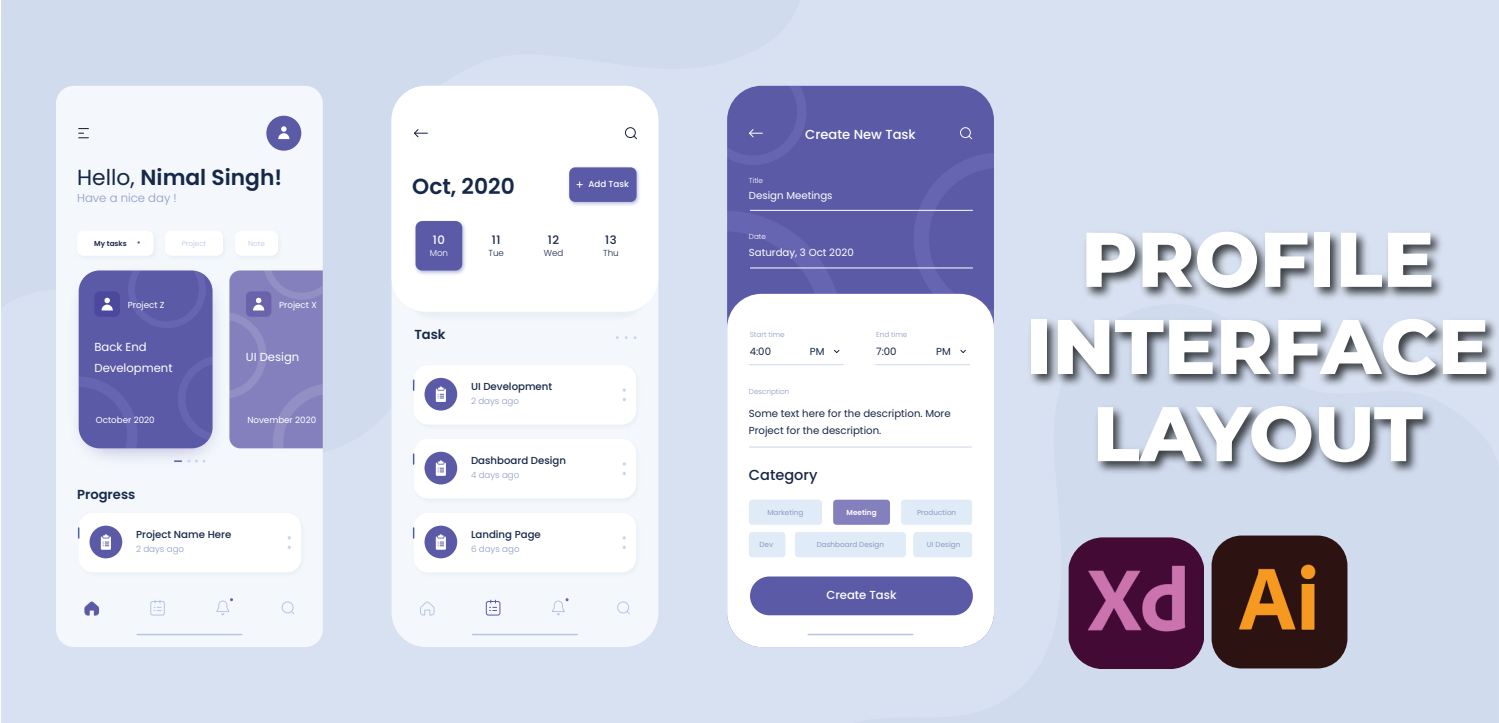
<style>
.page{position:relative;width:1499px;height:723px;background:#fff}
.page>*{position:absolute;margin:0;border:0;box-sizing:border-box;transform-origin:0 0}
.t1{font:800 77.25px/87.2px "Montserrat";color:#fff;text-align:center}
.t2{font:600 21.83px "Poppins";color:#162847}
.t3{font:500 14.55px "Poppins";color:#162847}
.t4{font:500 13.05px "Poppins";color:#fff}
.t5{font:600 13.05px "Poppins";color:#162847}
.t6{font:11.62px/20.9px "Poppins";color:#fff}
.t7{font:300 11.62px "Poppins";color:#8a9cc5}
.t8{font:500 11.62px "Poppins";color:#fff}
.t9{font:500 11.62px "Poppins";color:#162847}
.t10{font:10.2px/17.4px "Poppins";color:#162847}
.t11{font:500 10.2px "Poppins";color:#162847}
.t12{font:10.2px "Poppins";color:#fff}
.t13{font:8.7px "Poppins";color:#fff}
.t14{font:300 8.7px "Poppins";color:#8a9cc5}
.t15{font:300 8.7px "Poppins";color:#162847}
.t16{font:500 8.7px "Poppins";color:#fff}
.t17{font:300 8.7px "Poppins";color:#fff}
.t18{font:7.27px "Poppins";color:#8a9cc5}
.t19{font:300 7.27px "Poppins";color:#8a9cc5}
.t20{font:300 7.27px "Poppins";color:#b7c5e4}
.t21{font:300 7.27px "Poppins";color:#fff}
.t22{font:600 7.27px "Poppins";color:#162847}
.t23{font:600 7.27px "Poppins";color:#fff}
.s1{font-weight:400}
</style>
<div class="page">
<div style="left:1px;top:0;width:1498px;height:723px;background:#d8e1f1"></div>
<div style="left:391px;top:86px;width:267px;height:561px;background:#f4f7fc;border-radius:34px"></div>
<img style="left:391px;top:85px;width:268px;height:254px">
<div style="left:391px;top:86px;width:267px;height:226px;background:#fff;border-radius:34px"></div>
<img style="left:391px;top:195px;width:75px;height:104px">
<div style="left:415px;top:221px;width:47px;height:50px;background:#5b5aa7;border-radius:7px"></div>
<div style="left:625px;top:127px;width:11px;height:11px;border:1px solid #131c46;border-radius:50%"></div>
<svg style="left:633px;top:135px;width:4px;height:5px"></svg>
<svg style="left:414px;top:129px;width:13px;height:9px"></svg>
<div style="left:414px;top:513px;width:222px;height:59px;background:#fff;border-radius:15px"></div>
<div style="left:424px;top:526px;width:33px;height:32px;background:#5b5aa7;border-radius:50%"></div>
<svg style="left:436px;top:534px;width:10px;height:16px"></svg>
<div style="left:414px;top:439px;width:222px;height:59px;background:#fff;border-radius:15px"></div>
<div style="left:424px;top:452px;width:33px;height:32px;background:#5b5aa7;border-radius:50%"></div>
<svg style="left:436px;top:460px;width:10px;height:16px"></svg>
<img style="left:391px;top:339px;width:245px;height:114px">
<div style="left:414px;top:365px;width:222px;height:60px;background:#fff;border-radius:15px"></div>
<svg style="left:622px;top:388px;width:4px;height:4px"></svg>
<div style="left:424px;top:378px;width:33px;height:32px;background:#5b5aa7;border-radius:50%"></div>
<svg style="left:436px;top:386px;width:10px;height:16px"></svg>
<hr style="left:473px;top:634px;width:104px;height:1px;background:#b7c5e4">
<svg style="left:420px;top:601px;width:15px;height:15px"></svg>
<svg style="left:552px;top:598px;width:17px;height:17px"></svg>
<div style="left:617px;top:601px;width:12px;height:12px;border:1px solid #b7c5e4;border-radius:50%"></div>
<div style="left:486px;top:601px;width:14px;height:14px;border:1px solid #5b5aa7;border-radius:2px"></div>
<svg style="left:490px;top:600px;width:7px;height:11px"></svg>
<img style="left:569px;top:141px;width:90px;height:89px">
<div style="left:569px;top:167px;width:68px;height:35px;background:#5b5aa7;border-radius:6px"></div>
<svg style="left:577px;top:182px;width:5px;height:5px"></svg>
<div style="left:56px;top:86px;width:267px;height:561px;background:#f4f7fc;border-radius:18px"></div>
<div style="left:77px;top:231px;width:77px;height:25px;background:#fff;border-radius:6px"></div>
<div style="left:165px;top:231px;width:58px;height:25px;background:#fff;border-radius:6px"></div>
<div style="left:235px;top:231px;width:43px;height:25px;background:#fff;border-radius:6px"></div>
<img style="left:78px;top:275px;width:139px;height:187px">
<div style="left:79px;top:270px;width:134px;height:178px;background:#5b5aa7;border-radius:21px"></div>
<svg style="left:79px;top:377px;width:58px;height:71px"></svg>
<svg style="left:128px;top:270px;width:78px;height:58px"></svg>
<svg style="left:178px;top:355px;width:35px;height:87px"></svg>
<div style="left:266px;top:116px;width:35px;height:35px;background:#5b5aa7;border-radius:50%"></div>
<svg style="left:278px;top:126px;width:11px;height:13px"></svg>
<svg style="left:79px;top:128px;width:9px;height:10px"></svg>
<div style="left:79px;top:513px;width:222px;height:59px;background:#fff;border-radius:15px"></div>
<div style="left:90px;top:526px;width:32px;height:32px;background:#5b5aa7;border-radius:50%"></div>
<svg style="left:101px;top:534px;width:10px;height:16px"></svg>
<svg style="left:175px;top:460px;width:6px;height:2px"></svg>
<svg style="left:187px;top:460px;width:18px;height:3px"></svg>
<hr style="left:137px;top:634px;width:105px;height:1px;background:#b7c5e4">
<svg style="left:84px;top:601px;width:15px;height:14px"></svg>
<svg style="left:216px;top:598px;width:17px;height:17px"></svg>
<div style="left:282px;top:601px;width:11px;height:12px;border:1px solid #b7c5e4;border-radius:50%"></div>
<svg style="left:290px;top:610px;width:5px;height:4px"></svg>
<div style="left:150px;top:601px;width:15px;height:14px;border:1px solid #b7c5e4;border-radius:2px"></div>
<svg style="left:154px;top:600px;width:7px;height:11px"></svg>
<div style="left:94px;top:291px;width:26px;height:26px;background:#4b489e;border-radius:5px"></div>
<svg style="left:102px;top:298px;width:11px;height:12px"></svg>
<svg style="left:229px;top:270px;width:94px;height:178px;background:#8783be"></svg>
<div style="left:727px;top:86px;width:267px;height:561px;background:#5b5aa7;border-radius:34px"></div>
<svg style="left:913px;top:153px;width:81px;height:170px"></svg>
<div style="left:727px;top:294px;width:267px;height:353px;background:#fff;border-radius:34px"></div>
<div style="left:749px;top:500px;width:73px;height:25px;background:#dfebf7;border-radius:3px"></div>
<div style="left:833px;top:500px;width:57px;height:25px;background:#8480bd;border-radius:3px"></div>
<div style="left:901px;top:500px;width:71px;height:25px;background:#dfebf7;border-radius:3px"></div>
<div style="left:749px;top:532px;width:36px;height:25px;background:#dfebf7;border-radius:3px"></div>
<div style="left:795px;top:532px;width:111px;height:25px;background:#dfebf7;border-radius:3px"></div>
<div style="left:913px;top:532px;width:59px;height:25px;background:#dfebf7;border-radius:3px"></div>
<div style="left:960px;top:127px;width:11px;height:11px;border:1px solid #fff;border-radius:50%"></div>
<svg style="left:968px;top:135px;width:4px;height:5px"></svg>
<svg style="left:727px;top:86px;width:79px;height:79px"></svg>
<hr style="left:808px;top:634px;width:105px;height:1px;background:#b7c5e4">
<hr style="left:749px;top:447px;width:223px;height:1px;background:#cbd6ec">
<hr style="left:750px;top:210px;width:223px;height:1px;background:#fff">
<hr style="left:750px;top:268px;width:223px;height:1px;background:#fff">
<div style="left:750px;top:576px;width:223px;height:39px;background:#5b5aa7;border-radius:19px"></div>
<svg style="left:727px;top:211px;width:115px;height:229px"></svg>
<hr style="left:749px;top:364px;width:94px;height:1px;background:#cbd6ec">
<svg style="left:960px;top:349px;width:6px;height:4px"></svg>
<hr style="left:875px;top:364px;width:95px;height:1px;background:#cbd6ec">
<img style="left:1069px;top:537px;width:135px;height:132px">
<img style="left:1211px;top:535px;width:136px;height:133px">
<img style="left:1030px;top:231px;width:467px;height:245px">
<h2 class="t2" style="left:77px;top:164px;width:206px"><span class="s1">Hello,</span> Nimal Singh!</h2>
<p class="t7" style="left:77px;top:191px;width:101px">Have a nice day !</p>
<p class="t22" style="left:94px;top:239px;width:34px">My tasks</p>
<p class="t20" style="left:182px;top:239px;width:26px">Project</p>
<p class="t20" style="left:248px;top:239px;width:18px">Note</p>
<p class="t13" style="left:128px;top:299px;width:38px">Project Z</p>
<p class="t13" style="left:279px;top:299px;width:39px">Project X</p>
<p class="t6" style="left:94px;top:336px;width:80px">Back End<br>Development</p>
<p class="t13" style="left:96px;top:415px;width:60px">October 2020</p>
<p class="t6" style="left:246px;top:347px;width:55px">UI Design</p>
<p class="t13" style="left:247px;top:415px;width:70px">November 2020</p>
<p class="t5" style="left:77px;top:486px;width:60px">Progress</p>
<p class="t11" style="left:136px;top:528px;width:97px">Project Name Here</p>
<p class="t14" style="left:136px;top:544px;width:50px">2 days ago</p>
<h2 class="t2" style="left:412px;top:173px;width:104px">Oct, 2020</h2>
<p class="t16" style="left:588px;top:179px;width:42px">Add Task</p>
<p class="t8" style="left:433px;top:233px;width:14px">10</p>
<p class="t9" style="left:492px;top:233px;width:10px">11</p>
<p class="t9" style="left:548px;top:233px;width:13px">12</p>
<p class="t9" style="left:605px;top:233px;width:13px">13</p>
<p class="t17" style="left:430px;top:248px;width:20px">Mon</p>
<p class="t15" style="left:488px;top:248px;width:17px">Tue</p>
<p class="t15" style="left:544px;top:248px;width:21px">Wed</p>
<p class="t15" style="left:603px;top:248px;width:17px">Thu</p>
<p class="t5" style="left:414px;top:327px;width:33px">Task</p>
<p class="t11" style="left:471px;top:381px;width:83px">UI Development</p>
<p class="t14" style="left:471px;top:396px;width:50px">2 days ago</p>
<p class="t11" style="left:471px;top:454px;width:96px">Dashboard Design</p>
<p class="t14" style="left:471px;top:470px;width:50px">4 days ago</p>
<p class="t11" style="left:471px;top:528px;width:71px">Landing Page</p>
<p class="t14" style="left:471px;top:544px;width:50px">6 days ago</p>
<p class="t4" style="left:805px;top:127px;width:112px">Create New Task</p>
<p class="t21" style="left:749px;top:176px;width:16px">Title</p>
<p class="t12" style="left:749px;top:190px;width:85px">Design Meetings</p>
<p class="t21" style="left:749px;top:232px;width:19px">Date</p>
<p class="t12" style="left:749px;top:246px;width:106px">Saturday, 3 Oct 2020</p>
<p class="t19" style="left:750px;top:330px;width:37px">Start time</p>
<p class="t10" style="left:750px;top:343px;width:23px">4:00</p>
<p class="t10" style="left:810px;top:343px;width:16px">PM</p>
<p class="t19" style="left:749px;top:387px;width:42px">Description</p>
<p class="t19" style="left:876px;top:330px;width:33px">End time</p>
<p class="t10" style="left:876px;top:343px;width:22px">7:00</p>
<p class="t10" style="left:936px;top:343px;width:16px">PM</p>
<p class="t10" style="left:749px;top:405px;width:203px">Some text here for the description. More<br>Project for the description.</p>
<h3 class="t3" style="left:749px;top:466px;width:70px">Category</h3>
<p class="t18" style="left:767px;top:508px;width:38px">Marketing</p>
<p class="t23" style="left:846px;top:508px;width:32px">Meeting</p>
<p class="t18" style="left:917px;top:508px;width:41px">Production</p>
<p class="t18" style="left:759px;top:540px;width:15px">Dev</p>
<p class="t18" style="left:817px;top:540px;width:69px">Dashboard Design</p>
<p class="t18" style="left:927px;top:540px;width:35px">UI Design</p>
<p class="t8" style="left:826px;top:588px;width:72px">Create Task</p>
<h1 class="t1" style="left:1026px;top:214px;width:465px">PROFILE<br>INTERFACE<br>LAYOUT</h1>
</div>
